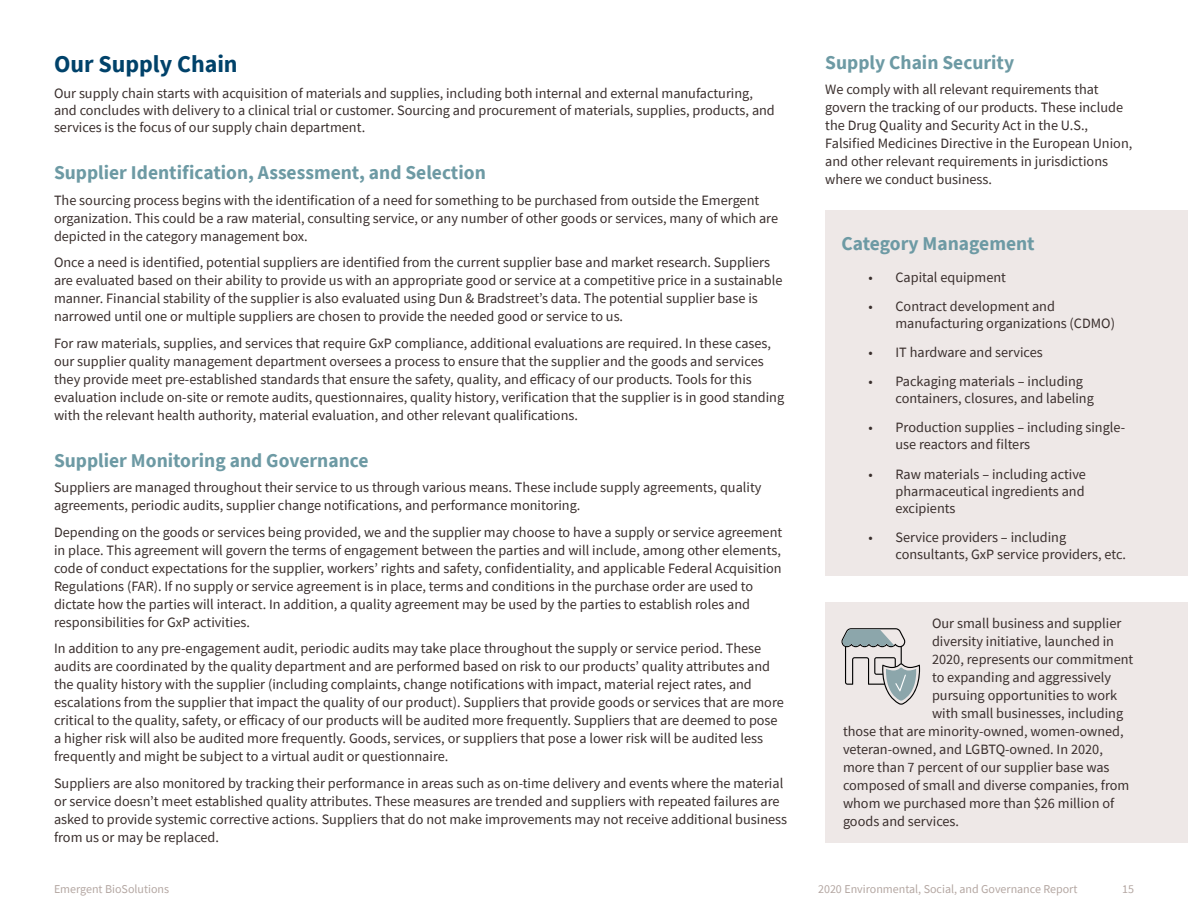
<style>
.page{position:relative;width:1188px;height:918px;background:#fff}
.page>*{position:absolute;margin:0;border:0;box-sizing:border-box;transform-origin:0 0}
.Section_Title_02{font:700 24px "Source Sans Pro";color:#00426a}
.Paragraph_Title{font:700 19.5px "Source Sans Pro";color:#6d9aa4}
.Body_Copy_Gray{font:14.25px/18px "Source Sans Pro";color:#392e2c}
.Body_copy{font:14.25px "Source Sans Pro";color:#392e2c}
.t1{font:12px "Source Sans Pro";color:#b4a7a2}
</style>
<div class="page">
<div style="left:825px;top:211px;width:363px;height:365px;background:#eee8e7"></div>
<div style="left:825px;top:603px;width:363px;height:240px;background:#eee8e7"></div>
<svg style="left:842px;top:628px;width:78px;height:77px"></svg>
<p class="Section_Title_02" style="left:54px;top:48px;width:185px">Our Supply Chain</p>
<p class="Body_Copy_Gray" style="left:54px;top:85px;width:722px;line-height:17.1px">Our supply chain starts with acquisition of materials and supplies, including both internal and external manufacturing, and concludes with delivery to a clinical trial or customer. Sourcing and procurement of materials, supplies, products, and services is the focus of our supply chain department.</p>
<p class="Paragraph_Title" style="left:54px;top:160px;width:433px">Supplier Identification, Assessment, and Selection</p>
<p class="Body_Copy_Gray" style="left:54px;top:191px;width:726px">The sourcing process begins with the identification of a need for something to be purchased from outside the Emergent organization. This could be a raw material, consulting service, or any number of other goods or services, many of which are depicted in the category management box.</p>
<p class="Body_Copy_Gray" style="left:54px;top:253px;width:730px">Once a need is identified, potential suppliers are identified from the current supplier base and market research. Suppliers are evaluated based on their ability to provide us with an appropriate good or service at a competitive price in a sustainable manner. Financial stability of the supplier is also evaluated using Dun &amp; Bradstreet’s data. The potential supplier base is narrowed until one or multiple suppliers are chosen to provide the needed good or service to us.</p>
<p class="Body_Copy_Gray" style="left:54px;top:334px;width:732px">For raw materials, supplies, and services that require GxP compliance, additional evaluations are required. In these cases, our supplier quality management department oversees a process to ensure that the supplier and the goods and services they provide meet pre-established standards that ensure the safety, quality, and efficacy of our products. Tools for this evaluation include on-site or remote audits, questionnaires, quality history, verification that the supplier is in good standing with the relevant health authority, material evaluation, and other relevant qualifications.</p>
<p class="Paragraph_Title" style="left:54px;top:447px;width:316px">Supplier Monitoring and Governance</p>
<p class="Body_Copy_Gray" style="left:54px;top:478px;width:709px">Suppliers are managed throughout their service to us through various means. These include supply agreements, quality agreements, periodic audits, supplier change notifications, and performance monitoring.</p>
<p class="Body_Copy_Gray" style="left:54px;top:523px;width:730px">Depending on the goods or services being provided, we and the supplier may choose to have a supply or service agreement in place. This agreement will govern the terms of engagement between the parties and will include, among other elements, code of conduct expectations for the supplier, workers’ rights and safety, confidentiality, and applicable Federal Acquisition Regulations (FAR). If no supply or service agreement is in place, terms and conditions in the purchase order are used to dictate how the parties will interact. In addition, a quality agreement may be used by the parties to establish roles and responsibilities for GxP activities.</p>
<p class="Body_Copy_Gray" style="left:54px;top:639px;width:731px">In addition to any pre-engagement audit, periodic audits may take place throughout the supply or service period. These audits are coordinated by the quality department and are performed based on risk to our products’ quality attributes and the quality history with the supplier (including complaints, change notifications with impact, material reject rates, and escalations from the supplier that impact the quality of our product). Suppliers that provide goods or services that are more critical to the quality, safety, or efficacy of our products will be audited more frequently. Suppliers that are deemed to pose a higher risk will also be audited more frequently. Goods, services, or suppliers that pose a lower risk will be audited less frequently and might be subject to a virtual audit or questionnaire.</p>
<p class="Body_Copy_Gray" style="left:54px;top:774px;width:735px">Suppliers are also monitored by tracking their performance in areas such as on-time delivery and events where the material or service doesn’t meet established quality attributes. These measures are trended and suppliers with repeated failures are asked to provide systemic corrective actions. Suppliers that do not make improvements may not receive additional business from us or may be replaced.</p>
<p class="Paragraph_Title" style="left:825px;top:49px;width:190px">Supply Chain Security</p>
<p class="Body_Copy_Gray" style="left:825px;top:80px;width:309px">We comply with all relevant requirements that govern the tracking of our products. These include the Drug Quality and Security Act in the U.S., Falsified Medicines Directive in the European Union, and other relevant requirements in jurisdictions where we conduct business.</p>
<p class="Paragraph_Title" style="left:842px;top:230px;width:195px">Category Management</p>
<p class="Body_Copy_Gray" style="left:868px;top:268px;width:139px">• Capital equipment</p>
<p class="Body_Copy_Gray" style="left:896px;top:297px;width:221px;line-height:17.1px;text-indent:-27px">• Contract development and manufacturing organizations (CDMO)</p>
<p class="Body_Copy_Gray" style="left:868px;top:343px;width:176px">• IT hardware and services</p>
<p class="Body_Copy_Gray" style="left:896px;top:373px;width:200px;line-height:17.1px;text-indent:-27px">• Packaging materials – including containers, closures, and labeling</p>
<p class="Body_Copy_Gray" style="left:896px;top:419px;width:231px;line-height:17.1px;text-indent:-27px">• Production supplies – including single&shy;use reactors and filters</p>
<p class="Body_Copy_Gray" style="left:896px;top:465px;width:192px;line-height:17.1px;text-align:justify;text-indent:-27px">• Raw materials – including active pharmaceutical ingredients and excipients</p>
<p class="Body_Copy_Gray" style="left:896px;top:528px;width:232px;line-height:17.1px;text-indent:-27px">• Service providers – including consultants, GxP service providers, etc.</p>
<p class="Body_copy" style="left:932px;top:615px;width:191px">Our small business and supplier</p>
<p class="Body_copy" style="left:932px;top:633px;width:183px">diversity initiative, launched in</p>
<p class="Body_copy" style="left:932px;top:651px;width:203px">2020, represents our commitment</p>
<p class="Body_copy" style="left:932px;top:669px;width:180px">to expanding and aggressively</p>
<p class="Body_copy" style="left:932px;top:687px;width:186px">pursuing opportunities to work</p>
<p class="Body_copy" style="left:932px;top:705px;width:193px">with small businesses, including</p>
<p class="Body_copy" style="left:843px;top:723px;width:282px">those that are minority-owned, women-owned,</p>
<p class="Body_copy" style="left:843px;top:741px;width:261px">veteran-owned, and LGBTQ-owned. In 2020,</p>
<p class="Body_copy" style="left:843px;top:759px;width:268px">more than 7 percent of our supplier base was</p>
<p class="Body_copy" style="left:843px;top:777px;width:288px">composed of small and diverse companies, from</p>
<p class="Body_copy" style="left:843px;top:795px;width:273px">whom we purchased more than $26 million of</p>
<p class="Body_copy" style="left:843px;top:813px;width:118px">goods and services.</p>
<p class="t1" style="left:54px;top:881px;width:117px">Emergent BioSolutions</p>
<p class="t1" style="left:818px;top:881px;width:261px">2020 Environmental, Social, and Governance Report</p>
<p class="t1" style="left:1122px;top:881px;width:13px">15</p>
</div>
